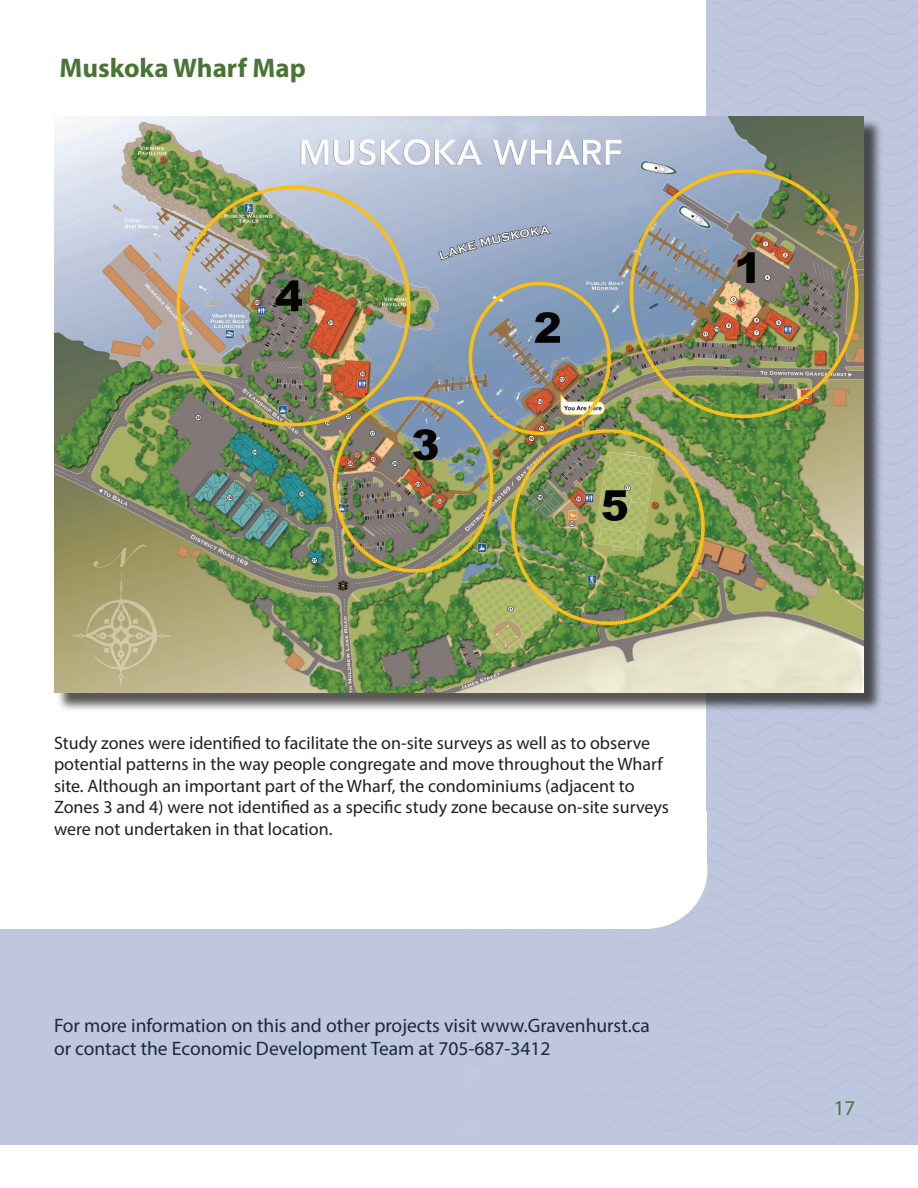
<style>
.page{position:relative;width:918px;height:1188px;background:#fff}
.page>*{position:absolute;margin:0;border:0;box-sizing:border-box;transform-origin:0 0}
.t1{font:700 27px "Myriad Pro";color:#487536}
.t2{font:21px "Myriad Pro";color:#487536}
.t3{font:19.5px/23.4px "Myriad Pro";color:#1d2743}
.t4{font:18px/21.6px "Myriad Pro";color:#231f20}
</style>
<div class="page">
<div style="left:0;top:929px;width:918px;height:216px;background:#bec7de"></div>
<div style="left:56px;top:119px;width:827px;height:593px;background:#231f20;opacity:.75"></div>
<img style="left:54px;top:116px;width:810px;height:577px">
<h1 class="t1" style="left:60px;top:51px;width:248px">Muskoka Wharf Map</h1>
<p class="t4" style="left:54px;top:731px;width:617px">Study zones were identified to facilitate the on-site surveys as well as to observe potential patterns in the way people congregate and move throughout the Wharf site. Although an important part of the Wharf, the condominiums (adjacent to Zones 3 and 4) were not identified as a specific study zone because on-site surveys were not undertaken in that location.</p>
<p class="t3" style="left:54px;top:1013px;width:597px">For more information on this and other projects visit www.Gravenhurst.ca or contact the Economic Development Team at 705-687-3412</p>
<p class="t2" style="left:834px;top:1095px;width:23px">17</p>
</div>
